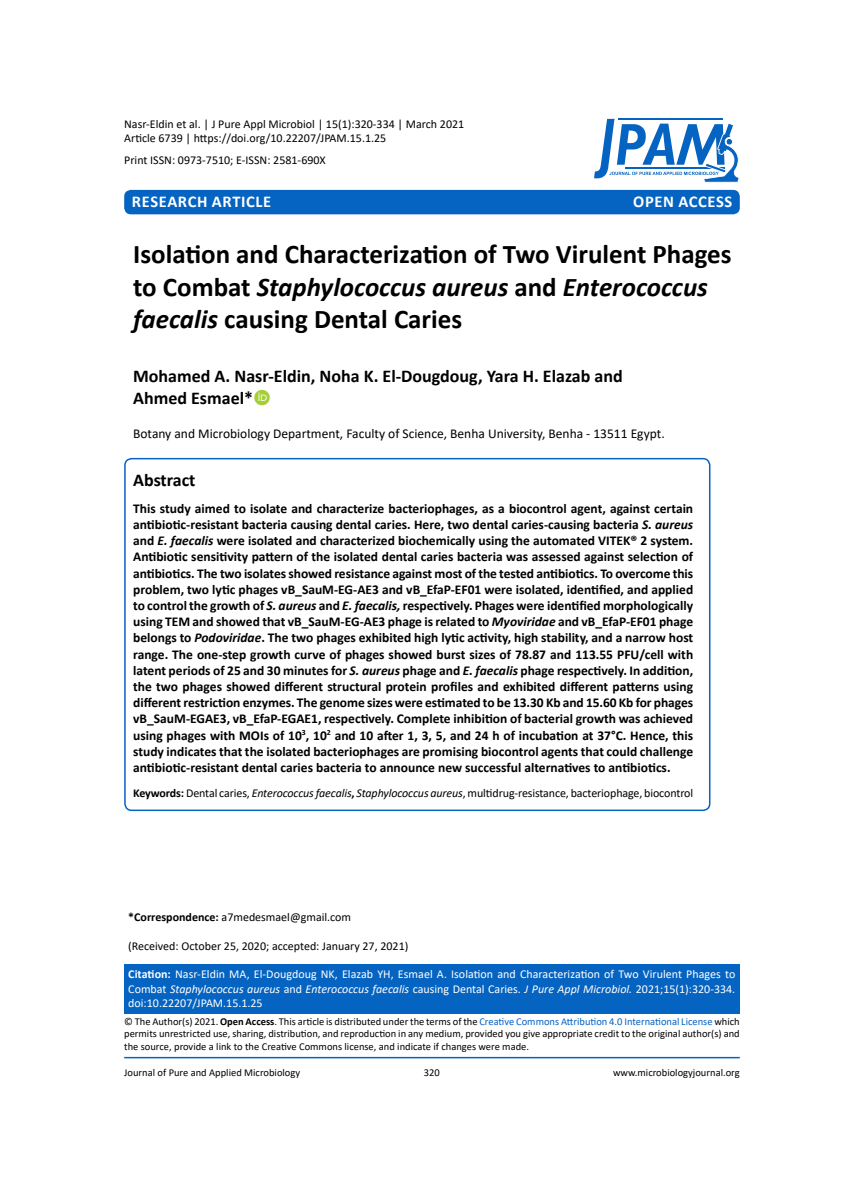
<style>
.page{position:relative;width:864px;height:1188px;background:#fff}
.page>*{position:absolute;margin:0;border:0;box-sizing:border-box;transform-origin:0 0}
.t1{font:700 27px/32.4px "Calibri";color:#000}
.t2{font:700 18px/21.6px "Calibri";color:#000}
.t3{font:700 16.5px "Calibri";letter-spacing:.04em;color:#fff}
.t4{font:700 13.5px/16.2px "Calibri";color:#000;text-align:justify}
.t5{font:13.5px "Calibri";color:#000}
.t6{font:12px/14.4px "Calibri";color:#000}
.t7{font:12px/14.4px "Calibri";color:#fff;text-align:justify}
.t8{font:10.5px/12.6px "Calibri";color:#000;text-align:justify}
.s1{font-style:italic}
.s2{font-weight:700}
.s3{color:#0563c1}
</style>
<div class="page">
<div style="left:124px;top:964px;width:616px;height:50px;background:#0563c1"></div>
<hr style="left:124px;top:1057px;width:616px;height:1px;background:#0563c1">
<div style="left:124px;top:190px;width:616px;height:24px;background:#0563c1;border-radius:7px"></div>
<svg style="left:594px;top:119px;width:145px;height:64px"></svg>
<div style="left:124px;top:458px;width:586px;height:353px;border:2px solid #0563c1;border-radius:7px"></div>
<p class="t6" style="left:124px;top:116px;width:342px">Nasr-Eldin et al. | J Pure Appl Microbiol | 15(1):320-334 | March 2021<br>Article 6739 | https://doi.org/10.22207/JPAM.15.1.25</p>
<p class="t6" style="left:124px;top:152px;width:203px">Print ISSN: 0973-7510; E-ISSN: 2581-690X</p>
<p class="t3" style="left:132px;top:189px;width:141px">Research Article</p>
<p class="t3" style="left:633px;top:189px;width:84px">OPEN ACCESS</p>
<h1 class="t1" style="left:133px;top:238px;width:600px">Isolation and Characterization of Two Virulent Phages to Combat <span class="s1">Staphylococcus aureus</span> and <span class="s1">Enterococcus faecalis</span> causing Dental Caries</h1>
<h2 class="t2" style="left:133px;top:365px;width:491px">Mohamed A. Nasr-Eldin, Noha K. El-Dougdoug, Yara H. Elazab and<br>Ahmed Esmael*</h2>
<p class="t5" style="left:133px;top:424px;width:533px">Botany and Microbiology Department, Faculty of Science, Benha University, Benha - 13511 Egypt.</p>
<h2 class="t2" style="left:133px;top:469px;width:64px">Abstract</h2>
<p class="t4" style="left:133px;top:500px;width:562px">This study aimed to isolate and characterize bacteriophages, as a biocontrol agent, against certain antibiotic-resistant bacteria causing dental caries. Here, two dental caries-causing bacteria <span class="s1">S. aureus </span>and <span class="s1">E. faecalis</span> were isolated and characterized biochemically using the automated VITEK® 2 system.<br>Antibiotic sensitivity pattern of the isolated dental caries bacteria was assessed against selection of antibiotics. The two isolates showed resistance against most of the tested antibiotics. To overcome this problem, two lytic phages vB_SauM-EG-AE3 and vB_EfaP-EF01 were isolated, identified, and applied to control the growth of <span class="s1">S. aureus</span> and <span class="s1">E. faecalis,</span> respectively. Phages were identified morphologically using TEM and showed that vB_SauM-EG-AE3 phage is related to <span class="s1">Myoviridae</span> and vB_EfaP-EF01 phage belongs to <span class="s1">Podoviridae</span>. The two phages exhibited high lytic activity, high stability, and a narrow host range. The one-step growth curve of phages showed burst sizes of 78.87 and 113.55 PFU/cell with latent periods of 25 and 30 minutes for <span class="s1">S. aureus</span> phage and <span class="s1">E. faecalis</span> phage respectively. In addition, the two phages showed different structural protein profiles and exhibited different patterns using different restriction enzymes. The genome sizes were estimated to be 13.30 Kb and 15.60 Kb for phages vB_SauM-EGAE3, vB_EfaP-EGAE1, respectively. Complete inhibition of bacterial growth was achieved using phages with MOIs of 10<sup>3</sup>, 10<sup>2</sup> and 10 after 1, 3, 5, and 24 h of incubation at 37°C. Hence, this study indicates that the isolated bacteriophages are promising biocontrol agents that could challenge antibiotic-resistant dental caries bacteria to announce new successful alternatives to antibiotics.</p>
<p class="t6" style="left:133px;top:785px;width:562px"><span class="s2">Keywords:</span> Dental caries, <span class="s1">Enterococcus faecalis</span><span class="s2">,</span> <span class="s1">Staphylococcus aureus</span>, multidrug-resistance, bacteriophage, biocontrol</p>
<p class="t6" style="left:128px;top:909px;width:224px"><span class="s2">*Correspondence:</span> a7medesmael@gmail.com</p>
<p class="t6" style="left:128px;top:938px;width:282px">(Received: October 25, 2020; accepted: January 27, 2021)</p>
<p class="t7" style="left:128px;top:967px;width:609px"><span class="s2">Citation:</span> Nasr-Eldin MA, El-Dougdoug NK, Elazab YH, Esmael A. Isolation and Characterization of Two Virulent Phages to Combat <span class="s1">Staphylococcus aureus</span> and <span class="s1">Enterococcus faecalis</span> causing Dental Caries. <span class="s1">J Pure Appl Microbiol.</span> 2021;15(1):320-334. doi:10.22207/JPAM.15.1.25</p>
<p class="t8" style="left:124px;top:1015px;width:617px">© The Author(s) 2021. <span class="s2">Open Access</span>. This article is distributed under the terms of the <span class="s3">Creative Commons Attribution 4.0 International License</span> which permits unrestricted use, sharing, distribution, and reproduction in any medium, provided you give appropriate credit to the original author(s) and the source, provide a link to the Creative Commons license, and indicate if changes were made.</p>
<p class="t8" style="left:124px;top:1066px;width:177px">Journal of Pure and Applied Microbiology</p>
<p class="t8" style="left:424px;top:1066px;width:17px">320</p>
<p class="t8" style="left:613px;top:1066px;width:128px">www.microbiologyjournal.org</p>
</div>
